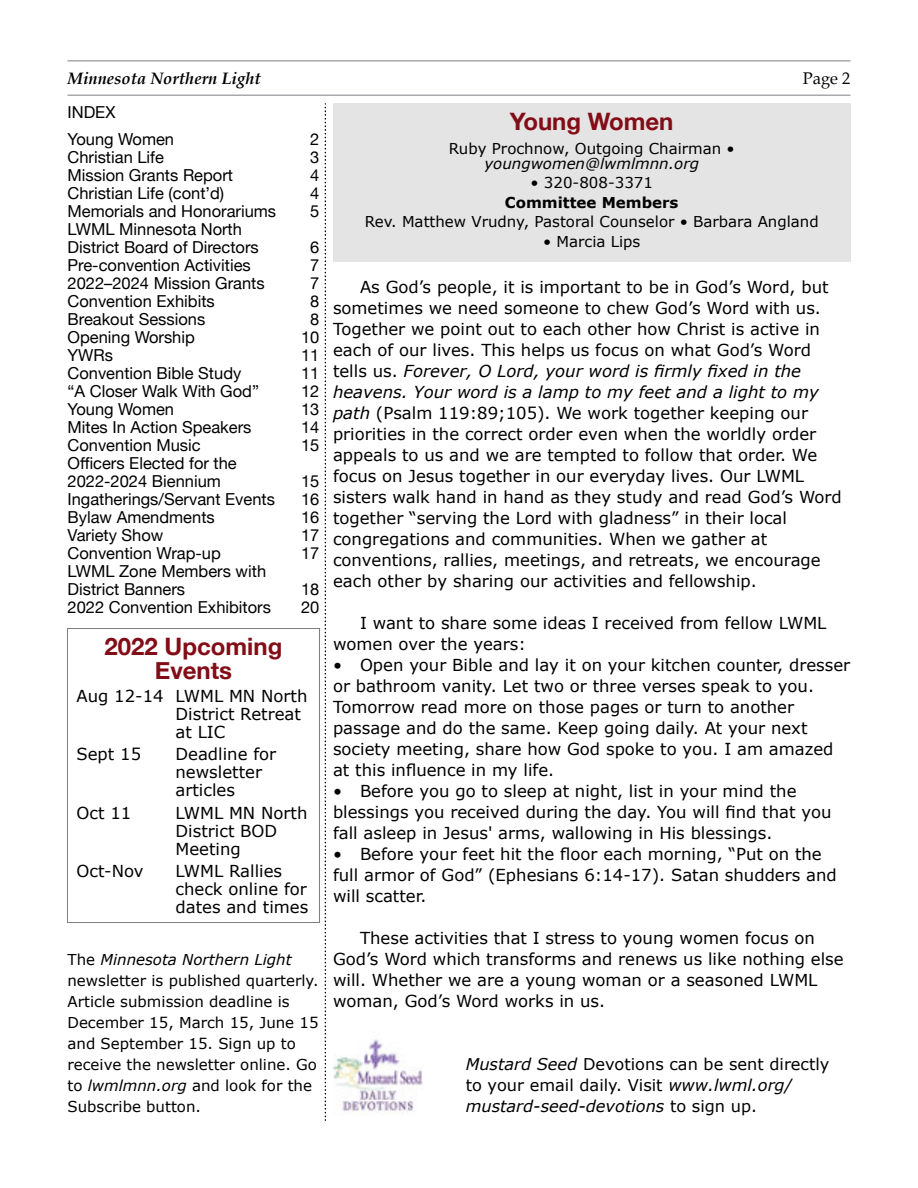
<style>
.page{position:relative;width:918px;height:1188px;background:#fff}
.page>*{position:absolute;margin:0;border:0;box-sizing:border-box;transform-origin:0 0}
.t1{font:700 24px/24.8px "Helvetica Neue";color:#830d17;text-align:center}
.t2{font:16.5px/21px "Verdana";color:#000}
.t3{font:16.5px/18px "Helvetica Neue";color:#000}
.t4{font:italic 700 16.5px "Palatino";color:#000}
.t5{font:16.5px "Palatino";color:#000}
.t6{font:16.2px/21px "Verdana";color:#000}
.t7{font:15px/21px "Verdana";color:#000}
.t8{font:italic 15px "Verdana";color:#000}
.t9{font:700 15px "Verdana";color:#000}
.s1{font-style:italic}
</style>
<div class="page">
<hr style="left:68px;top:94px;width:782px;height:2px;background:#a7a9ac">
<hr style="left:68px;top:60px;width:782px;height:2px;background:#a7a9ac">
<svg style="left:325px;top:104px;width:1px;height:1016px"></svg>
<img style="left:333px;top:1039px;width:90px;height:76px">
<div style="left:333px;top:104px;width:517px;height:158px;background:#e4e4e4"></div>
<div style="left:67px;top:628px;width:253px;height:295px;border:1px solid #7e7e7e"></div>
<p class="t4" style="left:68px;top:70px;width:195px">Minnesota Northern Light</p>
<p class="t5" style="left:803px;top:70px;width:49px">Page 2</p>
<p class="t3" style="left:68px;top:98px;width:108px;line-height:27px">INDEX<br>Young Women</p>
<p class="t3" style="left:310px;top:130px;width:11px">2</p>
<p class="t3" style="left:68px;top:148px;width:98px">Christian Life</p>
<p class="t3" style="left:310px;top:148px;width:11px">3</p>
<p class="t3" style="left:68px;top:166px;width:167px">Mission Grants Report</p>
<p class="t3" style="left:310px;top:166px;width:11px">4</p>
<p class="t3" style="left:68px;top:184px;width:158px">Christian Life (cont’d)</p>
<p class="t3" style="left:310px;top:184px;width:11px">4</p>
<p class="t3" style="left:68px;top:202px;width:210px">Memorials and Honorariums</p>
<p class="t3" style="left:310px;top:202px;width:11px">5</p>
<p class="t3" style="left:68px;top:220px;width:193px">LWML Minnesota North<br>District Board of Directors</p>
<p class="t3" style="left:310px;top:238px;width:11px">6</p>
<p class="t3" style="left:68px;top:256px;width:185px">Pre-convention Activities</p>
<p class="t3" style="left:310px;top:256px;width:11px">7</p>
<p class="t3" style="left:68px;top:274px;width:199px">2022–2024 Mission Grants</p>
<p class="t3" style="left:310px;top:274px;width:11px">7</p>
<p class="t3" style="left:68px;top:292px;width:149px">Convention Exhibits</p>
<p class="t3" style="left:310px;top:292px;width:11px">8</p>
<p class="t3" style="left:68px;top:310px;width:139px">Breakout Sessions</p>
<p class="t3" style="left:310px;top:310px;width:11px">8</p>
<p class="t3" style="left:68px;top:328px;width:129px">Opening Worship</p>
<p class="t3" style="left:301px;top:328px;width:20px">10</p>
<p class="t3" style="left:68px;top:346px;width:47px">YWRs</p>
<p class="t3" style="left:301px;top:346px;width:20px">11</p>
<p class="t3" style="left:68px;top:364px;width:175px">Convention Bible Study</p>
<p class="t3" style="left:301px;top:364px;width:20px">11</p>
<p class="t3" style="left:68px;top:382px;width:193px">“A Closer Walk With God”</p>
<p class="t3" style="left:301px;top:382px;width:20px">12</p>
<p class="t3" style="left:68px;top:400px;width:108px">Young Women</p>
<p class="t3" style="left:301px;top:400px;width:20px">13</p>
<p class="t3" style="left:68px;top:418px;width:185px">Mites In Action Speakers</p>
<p class="t3" style="left:301px;top:418px;width:20px">14</p>
<p class="t3" style="left:68px;top:436px;width:135px">Convention Music</p>
<p class="t3" style="left:301px;top:436px;width:20px">15</p>
<p class="t3" style="left:68px;top:454px;width:171px">Officers Elected for the<br>2022-2024 Biennium</p>
<p class="t3" style="left:301px;top:472px;width:20px">15</p>
<p class="t3" style="left:68px;top:490px;width:209px">Ingatherings/Servant Events</p>
<p class="t3" style="left:301px;top:490px;width:20px">16</p>
<p class="t3" style="left:68px;top:508px;width:149px">Bylaw Amendments</p>
<p class="t3" style="left:301px;top:508px;width:20px">16</p>
<p class="t3" style="left:68px;top:526px;width:97px">Variety Show</p>
<p class="t3" style="left:301px;top:526px;width:20px">17</p>
<p class="t3" style="left:68px;top:544px;width:155px">Convention Wrap-up</p>
<p class="t3" style="left:301px;top:544px;width:20px">17</p>
<p class="t3" style="left:68px;top:562px;width:200px">LWML Zone Members with<br>District Banners</p>
<p class="t3" style="left:301px;top:580px;width:20px">18</p>
<p class="t3" style="left:68px;top:598px;width:205px">2022 Convention Exhibitors</p>
<p class="t3" style="left:301px;top:598px;width:20px">20</p>
<h1 class="t1" style="left:105px;top:633px;width:179px">2022 Upcoming<br>Events</h1>
<p class="t2" style="left:176px;top:688px;width:133px;line-height:18px;text-indent:-99px">Aug 12-14 LWML MN North<br>District Retreat at LIC</p>
<p class="t2" style="left:76px;top:745px;width:66px">Sept 15</p>
<p class="t2" style="left:176px;top:747px;width:102px;line-height:18px">Deadline for newsletter articles</p>
<p class="t2" style="left:76px;top:804px;width:56px">Oct 11</p>
<p class="t2" style="left:175px;top:805px;width:133px;line-height:18px">LWML MN North<br>District BOD<br>Meeting</p>
<p class="t2" style="left:76px;top:862px;width:69px">Oct-Nov</p>
<p class="t2" style="left:175px;top:864px;width:134px;line-height:18px">LWML Rallies check online for dates and times</p>
<p class="t7" style="left:68px;top:950px;width:253px">The <span class="s1">Minnesota Northern Light </span>newsletter is published quarterly.<br>Article submission deadline is<br>December 15, March 15, June 15 and September 15. Sign up to receive the newsletter online. Go to <span class="s1">lwmlmnn.org</span> and look for the<br>Subscribe button.</p>
<h1 class="t1" style="left:510px;top:108px;width:165px">Young Women</h1>
<p class="t7" style="left:449px;top:139px;width:288px">Ruby Prochnow, Outgoing Chairman •</p>
<p class="t8" style="left:484px;top:157px;width:216px">youngwomen@lwmlmnn.org</p>
<p class="t7" style="left:531px;top:173px;width:124px">• 320-808-3371</p>
<p class="t9" style="left:505px;top:196px;width:175px">Committee Members</p>
<p class="t7" style="left:365px;top:212px;width:456px">Rev. Matthew Vrudny, Pastoral Counselor • Barbara Angland</p>
<p class="t7" style="left:543px;top:232px;width:99px">• Marcia Lips</p>
<p class="t2" style="left:333px;top:277px;width:510px;text-indent:27px">As God’s people, it is important to be in God’s Word, but sometimes we need someone to chew God’s Word with us.<br>Together we point out to each other how Christ is active in each of our lives. This helps us focus on what God’s Word tells us. <span class="s1">Forever, O Lord, your word is firmly fixed in the heavens. Your word is a lamp to my feet and a light to my path</span> (Psalm 119:89;105). We work together keeping our priorities in the correct order even when the worldly order appeals to us and we are tempted to follow that order. We focus on Jesus together in our everyday lives. Our LWML sisters walk hand in hand as they study and read God’s Word together “serving the Lord with gladness” in their local congregations and communities. When we gather at conventions, rallies, meetings, and retreats, we encourage each other by sharing our activities and fellowship.</p>
<p class="t2" style="left:333px;top:613px;width:495px;text-indent:27px">I want to share some ideas I received from fellow LWML women over the years:</p>
<p class="t2" style="left:333px;top:655px;width:519px">• Open your Bible and lay it on your kitchen counter, dresser or bathroom vanity. Let two or three verses speak to you.<br>Tomorrow read more on those pages or turn to another passage and do the same. Keep going daily. At your next society meeting, share how God spoke to you. I am amazed at this influence in my life.</p>
<p class="t2" style="left:333px;top:781px;width:500px">• Before you go to sleep at night, list in your mind the blessings you received during the day. You will find that you fall asleep in Jesus' arms, wallowing in His blessings.</p>
<p class="t2" style="left:333px;top:844px;width:505px">• Before your feet hit the floor each morning, “Put on the full armor of God” (Ephesians 6:14-17). Satan shudders and will scatter.</p>
<p class="t2" style="left:333px;top:928px;width:512px;text-indent:27px">These activities that I stress to young women focus on God’s Word which transforms and renews us like nothing else will. Whether we are a young woman or a seasoned LWML woman, God’s Word works in us.</p>
<p class="t6" style="left:466px;top:1054px;width:365px"><span class="s1">Mustard Seed</span> Devotions can be sent directly to your email daily. Visit <span class="s1">www.lwml.org/ mustard-seed-devotions</span> to sign up.</p>
</div>
